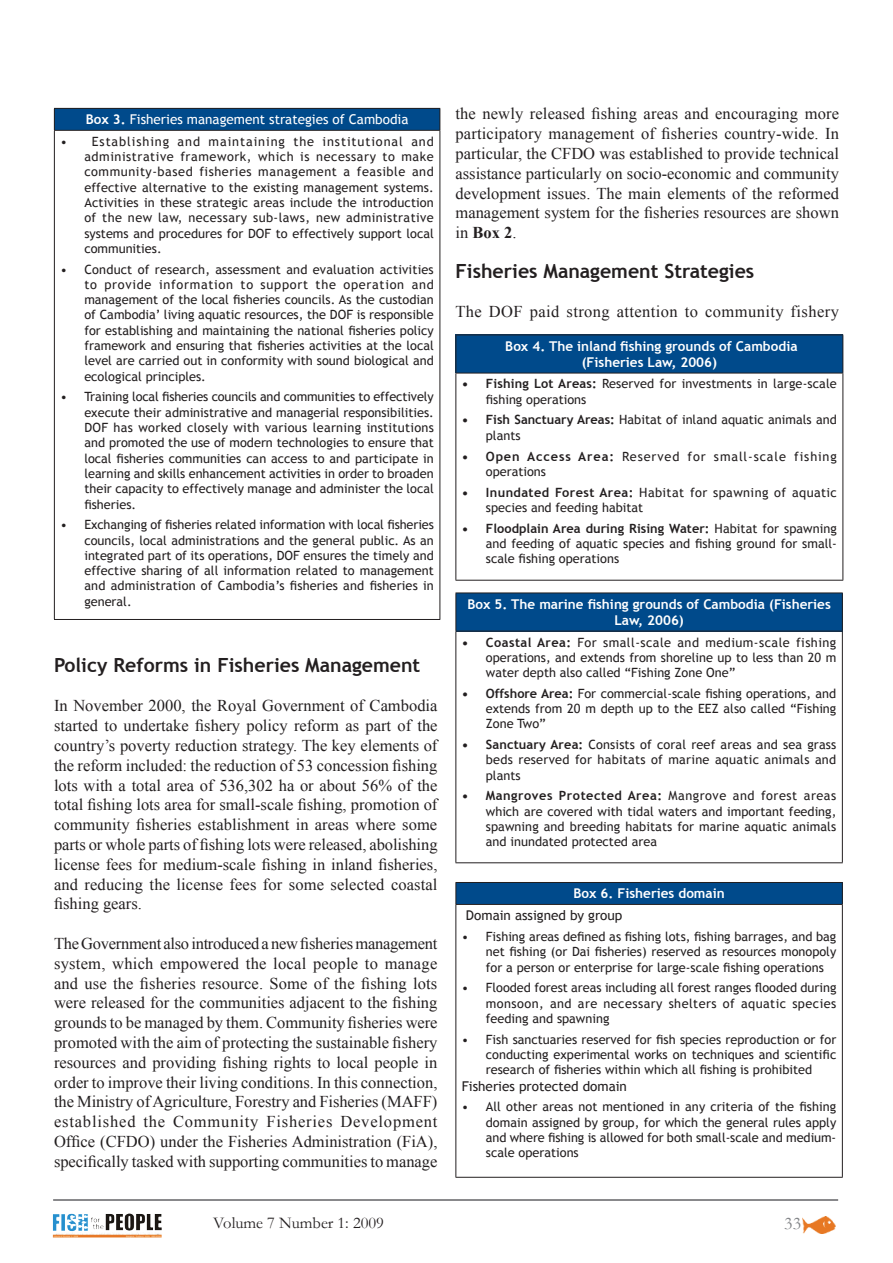
<style>
.page{position:relative;width:893px;height:1263px;background:#fff}
.page>*{position:absolute;margin:0;border:0;box-sizing:border-box;transform-origin:0 0}
.t1{font:700 19.5px "Trebuchet MS";color:#231f20}
.t2{font:18px "Garamond";color:#808285}
.t3{font:16.5px/19.8px "Times New Roman";color:#231f20;text-align:justify}
.t4{font:16.5px "Times New Roman";letter-spacing:.025em;color:#231f20}
.t5{font:16.5px "Garamond";color:#231f20}
.t6{font:700 13.5px/16.2px "Trebuchet MS";color:#fff;text-align:center}
.t7{font:13.5px "Trebuchet MS";color:#231f20}
.t8{font:13.5px "Trebuchet MS";color:#fff}
.t9{font:12.75px/15.3px "Trebuchet MS";color:#231f20;text-align:justify}
.t10{font:12.75px/15.3px "Trebuchet MS";letter-spacing:.03em;color:#231f20}
.t11{font:12.75px/15.3px "Trebuchet MS";letter-spacing:.065em;color:#231f20}
.s1{font-weight:700}
</style>
<div class="page">
<img style="left:803px;top:1217px;width:32px;height:16px">
<img style="left:67px;top:1213px;width:95px;height:19px">
<hr style="left:53px;top:1199px;width:785px;height:2px;background:#636366">
<div style="left:54px;top:108px;width:386px;height:22px;background:#004a8b"></div>
<hr style="left:54px;top:108px;width:386px;height:1px;background:#231f20">
<svg style="left:54px;top:109px;width:1px;height:21px"></svg>
<svg style="left:440px;top:109px;width:1px;height:21px"></svg>
<hr style="left:54px;top:130px;width:386px;height:1px;background:#231f20">
<hr style="left:54px;top:131px;width:1px;height:488px;background:#231f20">
<hr style="left:440px;top:131px;width:1px;height:488px;background:#231f20">
<hr style="left:54px;top:619px;width:386px;height:1px;background:#231f20">
<div style="left:456px;top:335px;width:387px;height:38px;background:#004a8b"></div>
<hr style="left:455px;top:334px;width:388px;height:1px;background:#231f20">
<hr style="left:455px;top:335px;width:1px;height:38px;background:#231f20">
<hr style="left:842px;top:335px;width:1px;height:38px;background:#231f20">
<hr style="left:455px;top:373px;width:388px;height:1px;background:#231f20">
<hr style="left:455px;top:373px;width:1px;height:207px;background:#231f20">
<hr style="left:842px;top:373px;width:1px;height:207px;background:#231f20">
<hr style="left:455px;top:580px;width:388px;height:1px;background:#231f20">
<div style="left:456px;top:593px;width:386px;height:38px;background:#004a8b"></div>
<hr style="left:455px;top:592px;width:388px;height:1px;background:#231f20">
<hr style="left:455px;top:593px;width:1px;height:38px;background:#231f20">
<hr style="left:842px;top:593px;width:1px;height:38px;background:#231f20">
<hr style="left:455px;top:631px;width:388px;height:1px;background:#231f20">
<hr style="left:455px;top:631px;width:1px;height:231px;background:#231f20">
<hr style="left:842px;top:631px;width:1px;height:231px;background:#231f20">
<hr style="left:455px;top:862px;width:388px;height:1px;background:#231f20">
<div style="left:456px;top:882px;width:386px;height:22px;background:#004a8b"></div>
<hr style="left:455px;top:882px;width:388px;height:1px;background:#231f20">
<svg style="left:455px;top:883px;width:1px;height:21px"></svg>
<svg style="left:842px;top:883px;width:1px;height:21px"></svg>
<hr style="left:455px;top:904px;width:388px;height:1px;background:#231f20">
<hr style="left:455px;top:905px;width:1px;height:272px;background:#231f20">
<hr style="left:842px;top:905px;width:1px;height:272px;background:#231f20">
<hr style="left:455px;top:1177px;width:388px;height:1px;background:#231f20">
<p class="t8" style="left:86px;top:112px;width:324px"><span class="s1">Box 3.</span> Fisheries management strategies of Cambodia</p>
<p class="t9" style="left:84px;top:134px;width:351px;text-indent:-24px">• Establishing and maintaining the institutional and administrative framework, which is necessary to make community-based fisheries management a feasible and effective alternative to the existing management systems.<br>Activities in these strategic areas include the introduction of the new law, necessary sub-laws, new administrative systems and procedures for DOF to effectively support local communities.</p>
<p class="t9" style="left:84px;top:262px;width:351px;text-indent:-24px">• Conduct of research, assessment and evaluation activities to provide information to support the operation and management of the local fisheries councils. As the custodian of Cambodia’ living aquatic resources, the DOF is responsible for establishing and maintaining the national fisheries policy framework and ensuring that fisheries activities at the local level are carried out in conformity with sound biological and ecological principles.</p>
<p class="t9" style="left:84px;top:389px;width:351px;text-indent:-24px">• Training local fisheries councils and communities to effectively execute their administrative and managerial responsibilities.<br>DOF has worked closely with various learning institutions and promoted the use of modern technologies to ensure that local fisheries communities can access to and participate in learning and skills enhancement activities in order to broaden their capacity to effectively manage and administer the local fisheries.</p>
<p class="t9" style="left:84px;top:517px;width:351px;text-indent:-24px">• Exchanging of fisheries related information with local fisheries councils, local administrations and the general public. As an integrated part of its operations, DOF ensures the timely and effective sharing of all information related to management and administration of Cambodia’s fisheries and fisheries in general.</p>
<h1 class="t1" style="left:54px;top:653px;width:368px">Policy Reforms in Fisheries Management</h1>
<p class="t3" style="left:54px;top:696px;width:385px">In November 2000, the Royal Government of Cambodia started to undertake fishery policy reform as part of the country’s poverty reduction strategy. The key elements of the reform included: the reduction of 53 concession fishing lots with a total area of 536,302 ha or about 56% of the total fishing lots area for small-scale fishing, promotion of community fisheries establishment in areas where some parts or whole parts of fishing lots were released, abolishing license fees for medium-scale fishing in inland fisheries, and reducing the license fees for some selected coastal fishing gears.</p>
<p class="t3" style="left:54px;top:933px;width:385px">The Government also introduced a new fisheries management system, which empowered the local people to manage and use the fisheries resource. Some of the fishing lots were released for the communities adjacent to the fishing grounds to be managed by them. Community fisheries were promoted with the aim of protecting the sustainable fishery resources and providing fishing rights to local people in order to improve their living conditions. In this connection, the Ministry of Agriculture, Forestry and Fisheries (MAFF) established the Community Fisheries Development Office (CFDO) under the Fisheries Administration (FiA), specifically tasked with supporting communities to manage</p>
<p class="t3" style="left:455px;top:104px;width:385px">the newly released fishing areas and encouraging more participatory management of fisheries country-wide. In particular, the CFDO was established to provide technical assistance particularly on socio-economic and community development issues. The main elements of the reformed management system for the fisheries resources are shown in <span class="s1">Box 2</span>.</p>
<h1 class="t1" style="left:455px;top:259px;width:300px">Fisheries Management Strategies</h1>
<p class="t4" style="left:455px;top:301px;width:385px">The DOF paid strong attention to community fishery</p>
<p class="t6" style="left:505px;top:338px;width:294px">Box 4. The inland fishing grounds of Cambodia (Fisheries Law, 2006)</p>
<p class="t9" style="left:486px;top:376px;width:353px;text-indent:-24px"><span class="s1">• Fishing Lot Areas:</span> Reserved for investments in large-scale fishing operations</p>
<p class="t9" style="left:486px;top:412px;width:352px;text-indent:-24px"><span class="s1">• Fish Sanctuary Areas:</span> Habitat of inland aquatic animals and plants</p>
<p class="t11" style="left:486px;top:448px;width:352px;text-indent:-24px"><span class="s1">• Open Access Area:</span> Reserved for small-scale fishing operations</p>
<p class="t10" style="left:486px;top:484px;width:353px;text-indent:-24px"><span class="s1">• Inundated Forest Area:</span> Habitat for spawning of aquatic species and feeding habitat</p>
<p class="t9" style="left:486px;top:520px;width:352px;text-indent:-24px"><span class="s1">• Floodplain Area during Rising Water:</span> Habitat for spawning and feeding of aquatic species and fishing ground for small&shy;scale fishing operations</p>
<p class="t6" style="left:467px;top:596px;width:365px">Box 5. The marine fishing grounds of Cambodia (Fisheries<br>Law, 2006)</p>
<p class="t9" style="left:486px;top:634px;width:352px;text-indent:-24px"><span class="s1">• Coastal Area:</span> For small-scale and medium-scale fishing operations, and extends from shoreline up to less than 20 m water depth also called “Fishing Zone One”</p>
<p class="t9" style="left:486px;top:686px;width:352px;text-indent:-24px"><span class="s1">• Offshore Area:</span> For commercial-scale fishing operations, and extends from 20 m depth up to the EEZ also called “Fishing Zone Two”</p>
<p class="t9" style="left:486px;top:737px;width:352px;text-indent:-24px"><span class="s1">• Sanctuary Area:</span> Consists of coral reef areas and sea grass beds reserved for habitats of marine aquatic animals and plants</p>
<p class="t9" style="left:486px;top:788px;width:352px;text-indent:-24px"><span class="s1">• Mangroves Protected Area:</span> Mangrove and forest areas which are covered with tidal waters and important feeding, spawning and breeding habitats for marine aquatic animals and inundated protected area</p>
<p class="t6" style="left:573px;top:885px;width:153px">Box 6. Fisheries domain</p>
<p class="t7" style="left:466px;top:908px;width:158px">Domain assigned by group</p>
<p class="t9" style="left:486px;top:929px;width:352px;text-indent:-24px">• Fishing areas defined as fishing lots, fishing barrages, and bag net fishing (or Dai fisheries) reserved as resources monopoly for a person or enterprise for large-scale fishing operations</p>
<p class="t9" style="left:486px;top:980px;width:352px;text-indent:-24px">• Flooded forest areas including all forest ranges flooded during monsoon, and are necessary shelters of aquatic species feeding and spawning</p>
<p class="t9" style="left:486px;top:1032px;width:352px;text-indent:-24px">• Fish sanctuaries reserved for fish species reproduction or for conducting experimental works on techniques and scientific research of fisheries within which all fishing is prohibited</p>
<p class="t7" style="left:462px;top:1078px;width:167px">Fisheries protected domain</p>
<p class="t9" style="left:486px;top:1099px;width:352px;text-indent:-24px">• All other areas not mentioned in any criteria of the fishing domain assigned by group, for which the general rules apply and where fishing is allowed for both small-scale and medium&shy;scale operations</p>
<p class="t5" style="left:213px;top:1211px;width:172px">Volume 7 Number 1: 2009</p>
<h2 class="t2" style="left:784px;top:1211px;width:18px">33</h2>
</div>
